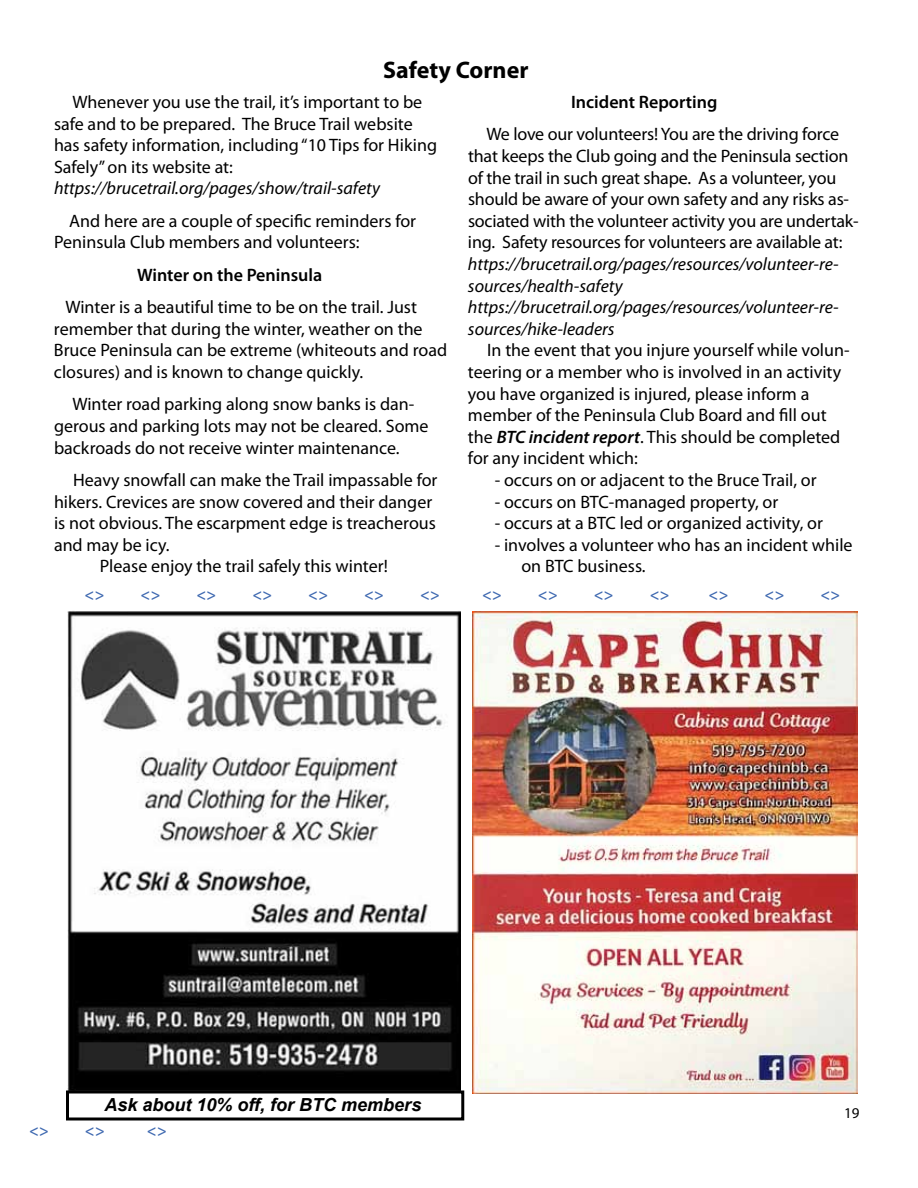
<style>
.page{position:relative;width:918px;height:1188px;background:#fff}
.page>*{position:absolute;margin:0;border:0;box-sizing:border-box;transform-origin:0 0}
.t1{font:700 24px "Myriad Pro";color:#000}
.t2{font:18px/21.6px "Myriad Pro";color:#000}
.t3{font:italic 18px/21.6px "Myriad Pro";color:#000}
.t4{font:600 18px "Myriad Pro";color:#000}
.t5{font:italic 700 18px "Arial";color:#000}
.t6{font:italic 600 16.5px "Myriad Pro";color:#406ab1}
.t7{font:15px "Myriad Pro";color:#000}
.s1{font-weight:600;font-style:italic}
</style>
<div class="page">
<img style="left:472px;top:612px;width:386px;height:481px">
<img style="left:68px;top:611px;width:393px;height:479px">
<div style="left:66px;top:1090px;width:398px;height:30px;border:3px solid #000"></div>
<h1 class="t1" style="left:383px;top:55px;width:147px">Safety Corner</h1>
<p class="t2" style="left:54px;top:91px;width:385px;text-indent:18px">Whenever you use the trail, it’s important to be safe and to be prepared. The Bruce Trail website has safety information, including “10 Tips for Hiking Safely” on its website at:</p>
<p class="t3" style="left:54px;top:177px;width:328px">https://brucetrail.org/pages/show/trail-safety</p>
<p class="t2" style="left:54px;top:210px;width:364px;text-indent:15px">And here are a couple of specific reminders for<br>Peninsula Club members and volunteers:</p>
<p class="t4" style="left:137px;top:263px;width:187px">Winter on the Peninsula</p>
<p class="t2" style="left:54px;top:296px;width:395px;text-indent:11px">Winter is a beautiful time to be on the trail. Just remember that during the winter, weather on the Bruce Peninsula can be extreme (whiteouts and road closures) and is known to change quickly.</p>
<p class="t2" style="left:54px;top:393px;width:376px;text-indent:18px">Winter road parking along snow banks is dan&shy;gerous and parking lots may not be cleared. Some backroads do not receive winter maintenance.</p>
<p class="t2" style="left:73px;top:469px;width:366px">Heavy snowfall can make the Trail impassable for</p>
<p class="t2" style="left:54px;top:490px;width:380px">hikers. Crevices are snow covered and their danger</p>
<p class="t2" style="left:54px;top:512px;width:383px">is not obvious. The escarpment edge is treacherous</p>
<p class="t2" style="left:54px;top:534px;width:117px">and may be icy.</p>
<p class="t2" style="left:100px;top:555px;width:290px">Please enjoy the trail safely this winter!</p>
<p class="t4" style="left:571px;top:91px;width:148px">Incident Reporting</p>
<p class="t2" style="left:468px;top:123px;width:392px;text-indent:18px">We love our volunteers! You are the driving force that keeps the Club going and the Peninsula section of the trail in such great shape. As a volunteer, you should be aware of your own safety and any risks as&shy;sociated with the volunteer activity you are undertak&shy;ing. Safety resources for volunteers are available at:</p>
<p class="t3" style="left:468px;top:253px;width:372px">https://brucetrail.org/pages/resources/volunteer-re&shy;sources/health-safety https://brucetrail.org/pages/resources/volunteer-re&shy;sources/hike-leaders</p>
<p class="t2" style="left:468px;top:339px;width:383px;text-indent:19px">In the event that you injure yourself while volun&shy;teering or a member who is involved in an activity you have organized is injured, please inform a member of the Peninsula Club Board and fill out the <span class="s1">BTC incident report</span>. This should be completed for any incident which:</p>
<p class="t2" style="left:495px;top:469px;width:323px">- occurs on or adjacent to the Bruce Trail, or</p>
<p class="t2" style="left:495px;top:490px;width:285px">- occurs on BTC-managed property, or</p>
<p class="t2" style="left:495px;top:512px;width:330px">- occurs at a BTC led or organized activity, or</p>
<p class="t2" style="left:521px;top:534px;width:333px;text-indent:-27px">- involves a volunteer who has an incident while on BTC business.</p>
<p class="t6" style="left:85px;top:584px;width:21px">&lt;&gt;</p>
<p class="t6" style="left:141px;top:584px;width:21px">&lt;&gt;</p>
<p class="t6" style="left:196px;top:584px;width:21px">&lt;&gt;</p>
<p class="t6" style="left:252px;top:584px;width:21px">&lt;&gt;</p>
<p class="t6" style="left:308px;top:584px;width:21px">&lt;&gt;</p>
<p class="t6" style="left:364px;top:584px;width:21px">&lt;&gt;</p>
<p class="t6" style="left:420px;top:584px;width:21px">&lt;&gt;</p>
<p class="t6" style="left:482px;top:584px;width:21px">&lt;&gt;</p>
<p class="t6" style="left:538px;top:584px;width:21px">&lt;&gt;</p>
<p class="t6" style="left:594px;top:584px;width:21px">&lt;&gt;</p>
<p class="t6" style="left:650px;top:584px;width:21px">&lt;&gt;</p>
<p class="t6" style="left:709px;top:584px;width:21px">&lt;&gt;</p>
<p class="t6" style="left:765px;top:584px;width:21px">&lt;&gt;</p>
<p class="t6" style="left:820px;top:584px;width:21px">&lt;&gt;</p>
<p class="t5" style="left:105px;top:1093px;width:318px">Ask about 10% off, for BTC members</p>
<p class="t6" style="left:29px;top:1120px;width:21px">&lt;&gt;</p>
<p class="t6" style="left:85px;top:1120px;width:21px">&lt;&gt;</p>
<p class="t6" style="left:147px;top:1120px;width:21px">&lt;&gt;</p>
<p class="t7" style="left:844px;top:1104px;width:17px">19</p>
</div>
